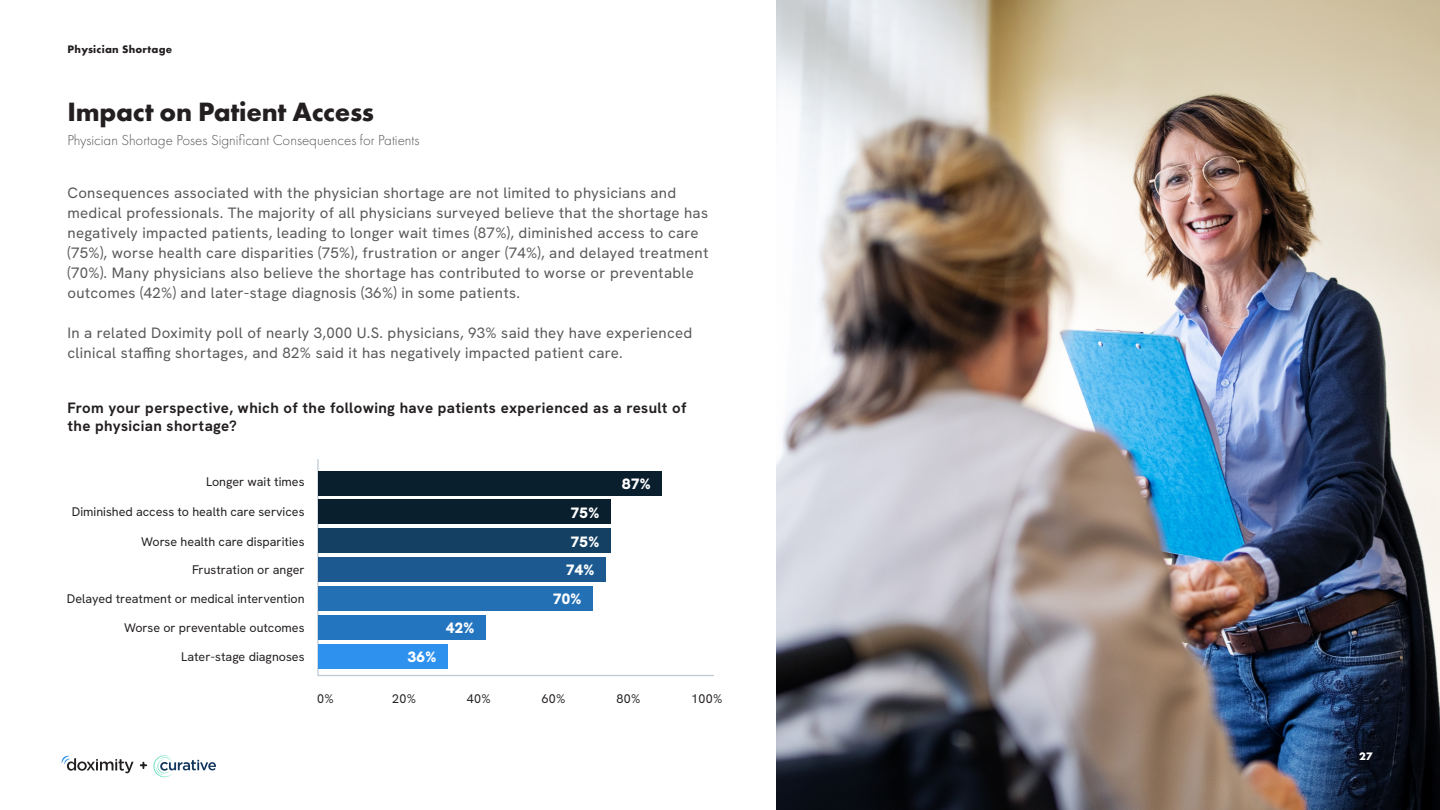
<style>
.page{position:relative;width:1440px;height:810px;background:#fff}
.page>*{position:absolute;margin:0;border:0;box-sizing:border-box;transform-origin:0 0}
.t1{font:700 27.5px "Futura PT";letter-spacing:-.01em;color:#231f20}
.t2{font:15px/20px "HK Grotesk";letter-spacing:.02em;color:#585858}
.t3{font:700 15px/18.8px "HK Grotesk";letter-spacing:.025em;color:#231f20}
.t4{font:300 15px "Futura PT";color:#585858}
.t5{font:900 15px "HK Grotesk";letter-spacing:.025em;color:#fff}
.t6{font:12.5px "HK Grotesk";color:#231f20}
.t7{font:700 11.25px "Futura PT";letter-spacing:.025em;color:#231f20}
.t8{font:700 11.25px "Futura PT";color:#fff}
</style>
<div class="page">
<img style="left:776px;top:0;width:664px;height:810px">
<svg style="left:62px;top:756px;width:71px;height:17px"></svg>
<svg style="left:153px;top:755px;width:63px;height:22px"></svg>
<svg style="left:140px;top:762px;width:7px;height:7px"></svg>
<svg style="left:317px;top:459px;width:397px;height:217px"></svg>
<div style="left:318px;top:471px;width:344px;height:25px;background:#0a1f2e"></div>
<div style="left:318px;top:500px;width:293px;height:24px;background:#0a1f2e"></div>
<div style="left:318px;top:528px;width:293px;height:25px;background:#144063"></div>
<div style="left:318px;top:557px;width:288px;height:25px;background:#1c5991"></div>
<div style="left:318px;top:586px;width:274px;height:25px;background:#2470b5"></div>
<div style="left:318px;top:615px;width:168px;height:25px;background:#2475bf"></div>
<div style="left:318px;top:644px;width:129px;height:25px;background:#2e91ed"></div>
<p class="t7" style="left:68px;top:41px;width:106px">Physician Shortage</p>
<p class="t1" style="left:68px;top:94px;width:308px">Impact on Patient Access</p>
<p class="t4" style="left:68px;top:131px;width:354px">Physician Shortage Poses Significant Consequences for Patients</p>
<p class="t2" style="left:68px;top:182px;width:643px">Consequences associated with the physician shortage are not limited to physicians and medical professionals. The majority of all physicians surveyed believe that the shortage has negatively impacted patients, leading to longer wait times (87%), diminished access to care (75%), worse health care disparities (75%), frustration or anger (74%), and delayed treatment (70%). Many physicians also believe the shortage has contributed to worse or preventable outcomes (42%) and later-stage diagnosis (36%) in some patients.</p>
<p class="t2" style="left:68px;top:322px;width:626px">In a related Doximity poll of nearly 3,000 U.S. physicians, 93% said they have experienced clinical staffing shortages, and 82% said it has negatively impacted patient care.</p>
<p class="t3" style="left:68px;top:398px;width:621px">From your perspective, which of the following have patients experienced as a result of the physician shortage?</p>
<p class="t6" style="left:206px;top:474px;width:100px">Longer wait times</p>
<p class="t6" style="left:72px;top:503px;width:234px">Diminished access to health care services</p>
<p class="t6" style="left:141px;top:533px;width:165px">Worse health care disparities</p>
<p class="t6" style="left:192px;top:562px;width:114px">Frustration or anger</p>
<p class="t6" style="left:67px;top:591px;width:239px">Delayed treatment or medical intervention</p>
<p class="t6" style="left:124px;top:620px;width:182px">Worse or preventable outcomes</p>
<p class="t6" style="left:181px;top:649px;width:125px">Later-stage diagnoses</p>
<p class="t5" style="left:408px;top:647px;width:30px">36%</p>
<p class="t5" style="left:446px;top:618px;width:30px">42%</p>
<p class="t5" style="left:571px;top:503px;width:30px">75%</p>
<p class="t5" style="left:571px;top:532px;width:30px">75%</p>
<p class="t5" style="left:566px;top:560px;width:30px">74%</p>
<p class="t5" style="left:553px;top:589px;width:30px">70%</p>
<p class="t5" style="left:622px;top:474px;width:30px">87%</p>
<p class="t6" style="left:317px;top:690px;width:18px">0%</p>
<p class="t6" style="left:392px;top:690px;width:25px">20%</p>
<p class="t6" style="left:467px;top:690px;width:25px">40%</p>
<p class="t6" style="left:542px;top:690px;width:25px">60%</p>
<p class="t6" style="left:616px;top:690px;width:25px">80%</p>
<p class="t6" style="left:691px;top:690px;width:33px">100%</p>
<p class="t8" style="left:1359px;top:749px;width:15px">27</p>
</div>
